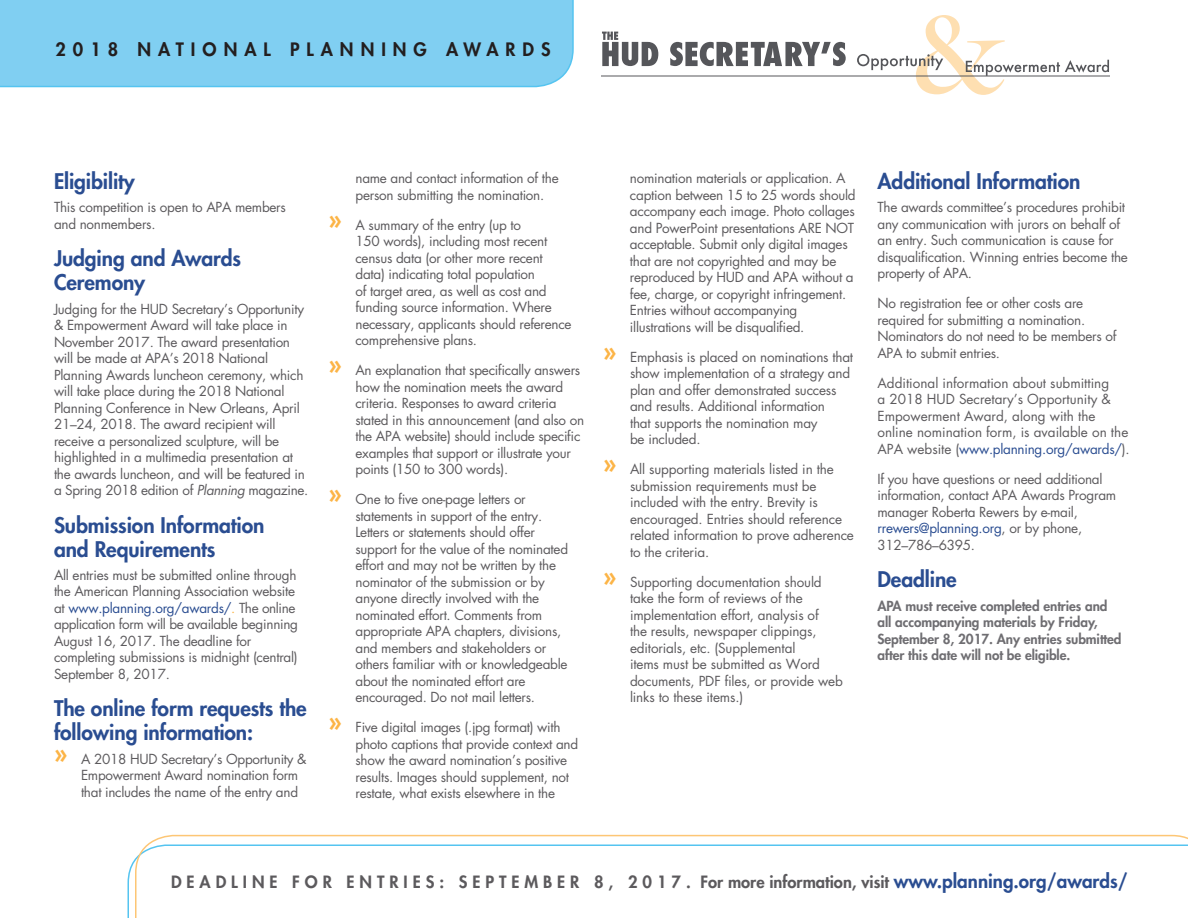
<style>
.page{position:relative;width:1188px;height:918px;background:#fff}
.page>*{position:absolute;margin:0;border:0;box-sizing:border-box;transform-origin:0 0}
.t1{font:800 21px/24px "Futura";letter-spacing:-.005em;color:#2a4d91}
.t2{font:800 18px "Futura";letter-spacing:.39em;color:#231f20}
.t3{font:800 16.5px "Futura";color:#5c5a5d}
.Body_Text{font:13.5px/16.5px "Futura";letter-spacing:-.02em;color:#5c5a5d}
.Body_Text-2{font:13.5px/16.5px "Futura";color:#5c5a5d}
.Body_Text-3{font:800 13.5px/16.5px "Futura";letter-spacing:-.005em;color:#6f6e72}
.s1{font-style:italic}
.s2{color:#2a4d91}
.s3{color:#fcb446}
.s4{font-weight:800;font-size:25.5px;color:#fcb446}
.s5{font-size:18.75px;color:#2a4d91}
</style>
<div class="page">
<div style="left:0;top:0;width:574px;height:88px;background:#80cff2"></div>
<svg style="left:134px;top:834px;width:1054px;height:84px"></svg>
<svg style="left:670px;top:42px;width:176px;height:24px"></svg>
<hr style="left:602px;top:75px;width:508px;height:2px;background:#55565a">
<svg style="left:602px;top:32px;width:56px;height:34px"></svg>
<svg style="left:857px;top:15px;width:252px;height:80px"></svg>
<h2 class="t2" style="left:56px;top:38px;width:497px">2018 NATIONAL PLANNING AWARDS</h2>
<h2 class="t1" style="left:54px;top:169px;width:82px">Eligibility</h2>
<p class="Body_Text" style="left:54px;top:199px;width:233px">This competition is open to APA members and nonmembers.</p>
<h2 class="t1" style="left:54px;top:246px;width:189px">Judging and Awards<br>Ceremony</h2>
<p class="Body_Text" style="left:54px;top:300px;width:256px">Judging for the HUD Secretary’s Opportunity &amp; Empowerment Award will take place in November 2017. The award presentation will be made at APA’s 2018 National Planning Awards luncheon ceremony, which will take place during the 2018 National Planning Conference in New Orleans, April 21–24, 2018. The award recipient will receive a personalized sculpture, will be highlighted in a multimedia presentation at the awards luncheon, and will be featured in a Spring 2018 edition of <span class="s1">Planning</span> magazine.</p>
<h2 class="t1" style="left:54px;top:513px;width:212px">Submission Information and Requirements</h2>
<p class="Body_Text" style="left:54px;top:567px;width:246px">All entries must be submitted online through the American Planning Association website at <span class="s2">www.planning.org/awards/</span><span class="s3">.</span> The online application form will be available beginning August 16, 2017. The deadline for completing submissions is midnight (central)<br>September 8, 2017.</p>
<h2 class="t1" style="left:54px;top:696px;width:254px">The online form requests the following information:</h2>
<p class="Body_Text" style="left:81px;top:750px;width:227px;text-indent:-27px"><span class="s4">»</span> A 2018 HUD Secretary’s Opportunity &amp;<br>Empowerment Award nomination form that includes the name of the entry and</p>
<p class="Body_Text" style="left:355px;top:170px;width:205px">name and contact information of the person submitting the nomination.</p>
<p class="Body_Text" style="left:356px;top:216px;width:218px;text-indent:-27px"><span class="s4">»</span> A summary of the entry (up to<br>150 words), including most recent census data (or other more recent data) indicating total population<br>of target area, as well as cost and funding source information. Where necessary, applicants should reference comprehensive plans.</p>
<p class="Body_Text" style="left:356px;top:362px;width:230px;text-indent:-27px"><span class="s4">»</span> An explanation that specifically answers how the nomination meets the award criteria. Responses to award criteria stated in this announcement (and also on the APA website) should include specific examples that support or illustrate your points (150 to 300 words).</p>
<p class="Body_Text" style="left:356px;top:491px;width:214px;text-indent:-27px"><span class="s4">»</span> One to five one-page letters or statements in support of the entry.<br>Letters or statements should offer support for the value of the nominated effort and may not be written by the nominator of the submission or by anyone directly involved with the nominated effort. Comments from appropriate APA chapters, divisions, and members and stakeholders or others familiar with or knowledgeable about the nominated effort are encouraged. Do not mail letters.</p>
<p class="Body_Text" style="left:356px;top:719px;width:224px;text-indent:-27px"><span class="s4">»</span> Five digital images (.jpg format) with photo captions that provide context and show the award nomination’s positive results. Images should supplement, not restate, what exists elsewhere in the</p>
<p class="Body_Text" style="left:630px;top:170px;width:227px">nomination materials or application. A caption between 15 to 25 words should accompany each image. Photo collages and PowerPoint presentations ARE NOT acceptable. Submit only digital images that are not copyrighted and may be reproduced by HUD and APA without a fee, charge, or copyright infringement.<br>Entries without accompanying illustrations will be disqualified.</p>
<p class="Body_Text" style="left:630px;top:348px;width:225px;text-indent:-27px"><span class="s4">»</span> Emphasis is placed on nominations that show implementation of a strategy and plan and offer demonstrated success and results. Additional information<br>that supports the nomination may<br>be included.</p>
<p class="Body_Text" style="left:630px;top:461px;width:225px;text-indent:-27px"><span class="s4">»</span> All supporting materials listed in the submission requirements must be included with the entry. Brevity is encouraged. Entries should reference related information to prove adherence to the criteria.</p>
<p class="Body_Text" style="left:630px;top:573px;width:214px;text-indent:-27px"><span class="s4">»</span> Supporting documentation should take the form of reviews of the implementation effort, analysis of<br>the results, newspaper clippings, editorials, etc. (Supplemental<br>items must be submitted as Word documents, PDF files, or provide web links to these items.)</p>
<h2 class="t1" style="left:878px;top:169px;width:204px">Additional Information</h2>
<p class="Body_Text" style="left:878px;top:199px;width:252px">The awards committee’s procedures prohibit any communication with jurors on behalf of an entry. Such communication is cause for disqualification. Winning entries become the property of APA.</p>
<p class="Body_Text" style="left:878px;top:295px;width:240px">No registration fee or other costs are required for submitting a nomination.<br>Nominators do not need to be members of APA to submit entries.</p>
<p class="Body_Text-2" style="left:878px;top:375px;width:254px">Additional information about submitting<br>a 2018 HUD Secretary’s Opportunity &amp; Empowerment Award, along with the online nomination form, is available on the APA website (<span class="s2">www.planning.org/awards/</span>).</p>
<p class="Body_Text" style="left:878px;top:471px;width:240px">If you have questions or need additional information, contact APA Awards Program manager Roberta Rewers by e-mail, <span class="s2">rrewers@planning.org</span>, or by phone, 312–786–6395.</p>
<h2 class="t1" style="left:878px;top:567px;width:81px">Deadline</h2>
<p class="Body_Text-3" style="left:878px;top:597px;width:246px">APA must receive completed entries and all accompanying materials by Friday, September 8, 2017. Any entries submitted after this date will not be eligible.</p>
<p class="t3" style="left:171px;top:871px;width:958px">D E A D L I N E F O R E N T R I E S : S E P T E M B E R 8 , 2 0 1 7 . For more information, visit <span class="s5">www.planning.org/awards/</span></p>
</div>
